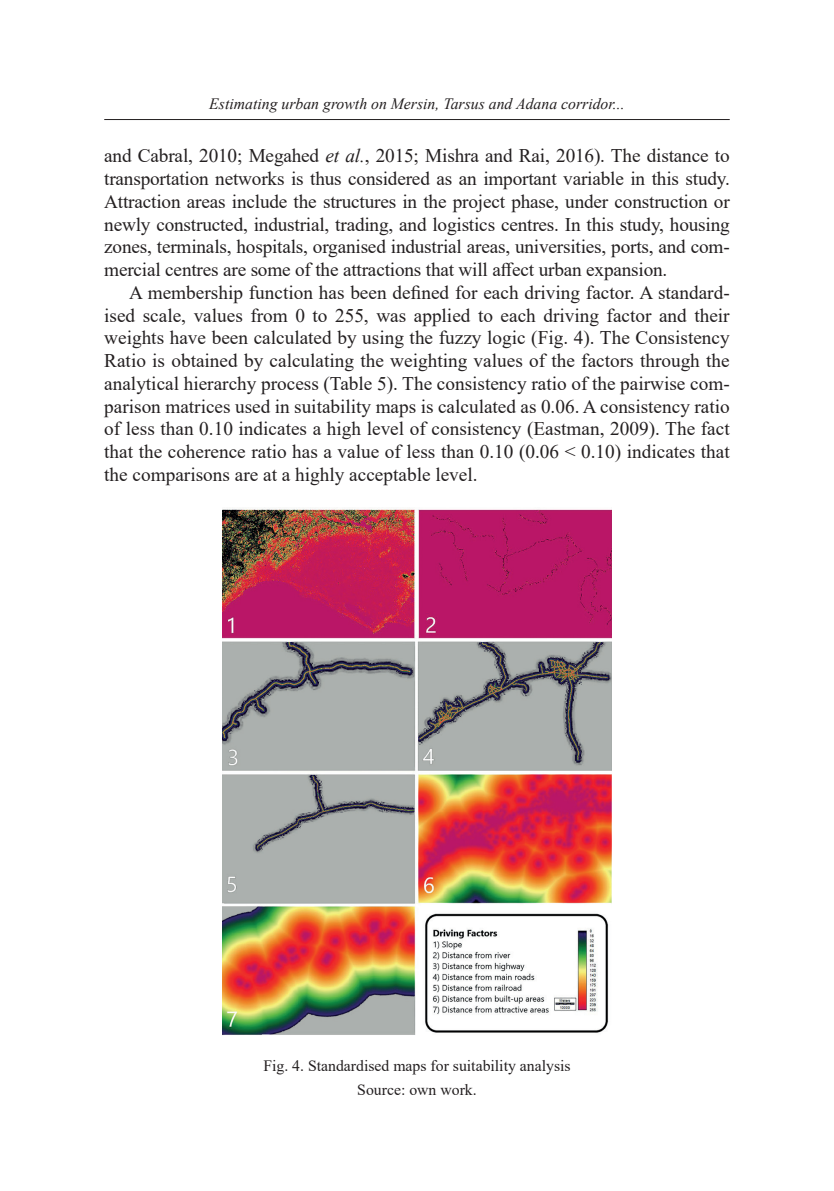
<style>
.page{position:relative;width:834px;height:1191px;background:#fff}
.page>*{position:absolute;margin:0;border:0;box-sizing:border-box;transform-origin:0 0}
.tresc{font:19.25px/22.8px "Times New Roman";letter-spacing:-.005em;color:#231f20;text-align:justify}
.t1{font:italic 15.75px "Times New Roman";color:#231f20}
.opis_rysunku{font:15.75px "Times New Roman";color:#231f20}
.zrodlo{font:15.75px "Times New Roman";color:#231f20}
.s1{font-style:italic}
</style>
<div class="page">
<hr style="left:104px;top:119px;width:625px;height:1px;background:#231f20">
<img style="left:222px;top:508px;width:389px;height:528px">
<p class="t1" style="left:209px;top:93px;width:417px">Estimating urban growth on Mersin, Tarsus and Adana corridor...</p>
<p class="tresc" style="left:104px;top:144px;width:627px">and Cabral, 2010; Megahed <span class="s1">et al.</span>, 2015; Mishra and Rai, 2016). The distance to transportation networks is thus considered as an important variable in this study.<br>Attraction areas include the structures in the project phase, under construction or newly constructed, industrial, trading, and logistics centres. In this study, housing zones, terminals, hospitals, organised industrial areas, universities, ports, and com&shy;mercial centres are some of the attractions that will affect urban expansion.</p>
<p class="tresc" style="left:104px;top:280px;width:627px;text-indent:25px">A membership function has been defined for each driving factor. A standard&shy;ised scale, values from 0 to 255, was applied to each driving factor and their weights have been calculated by using the fuzzy logic (Fig. 4). The Consistency Ratio is obtained by calculating the weighting values of the factors through the analytical hierarchy process (Table 5). The consistency ratio of the pairwise com&shy;parison matrices used in suitability maps is calculated as 0.06. A consistency ratio of less than 0.10 indicates a high level of consistency (Eastman, 2009). The fact that the coherence ratio has a value of less than 0.10 (0.06 &lt; 0.10) indicates that the comparisons are at a highly acceptable level.</p>
<p class="opis_rysunku" style="left:263px;top:1054px;width:309px">Fig. 4. Standardised maps for suitability analysis</p>
<p class="zrodlo" style="left:357px;top:1079px;width:121px">Source: own work.</p>
</div>
